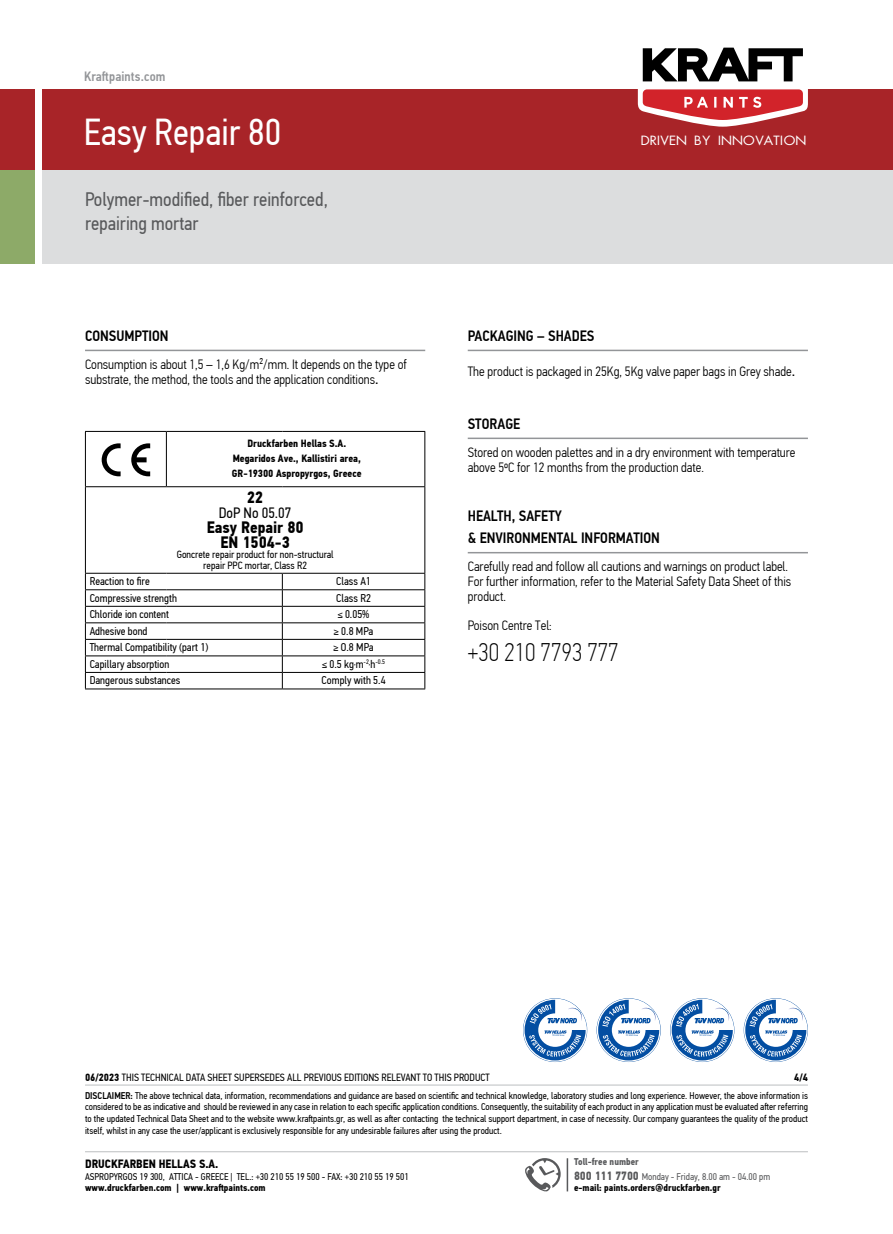
<style>
.page{position:relative;width:893px;height:1234px;background:#fff}
.page>*{position:absolute;margin:0;border:0;box-sizing:border-box;transform-origin:0 0}
.t1{font:37.5px "PF Din Text Cond Pro";color:#fff}
.t2{font:100 25.5px "PF Din Text Cond Pro";color:#000}
.t3{font:19.5px/23.4px "PF Din Text Cond Pro";color:#58595b}
.Body_Text{font:700 16.5px "PF Din Text Cond Pro";color:#000}
.t4{font:500 15px/22.5px "PF Din Text Cond Pro";color:#000}
.Body_Text-2{font:15px "PF Din Text Cond Pro";color:#000}
.t5{font:300 13.5px/15px "PF Din Text Cond Pro";color:#000}
.t6{font:13.5px "UB Future";color:#fff;scale:1.1 1}
.t7{font:500 13.5px "PF Din Text Cond Pro";letter-spacing:.01em;color:#939598}
.t8{font:700 12px "PF Din Text Cond Pro";color:#000}
.Body_Text-3{font:11.25px "PF Din Text Cond Pro";color:#000}
.Body_Text-4{font:10.5px "PF Din Text Cond Pro";color:#000}
.t9{font:700 10.5px/15px "PF Din Text Cond Pro";color:#000;text-align:center}
.t10{font:9.75px/11.7px "PF Din Text Cond Pro";color:#000}
.t11{font:700 9.75px/11.7px "PF Din Text Cond Pro";color:#000}
.t12{font:700 9.75px "PF Din Text Cond Pro";color:#58595b}
.s1{font-weight:400;font-size:15.75px}
.s2{font-weight:700}
.s3{font-weight:500}
.s4{font-size:12px;color:#58595b}
.s5{font-weight:400;color:#58595b}
</style>
<div class="page">
<div style="left:43px;top:89px;width:850px;height:81px;background:#a82428"></div>
<div style="left:0;top:89px;width:34px;height:81px;background:#a82428"></div>
<svg style="left:638px;top:47px;width:170px;height:80px"></svg>
<div style="left:43px;top:170px;width:850px;height:94px;background:#dcddde"></div>
<hr style="left:85px;top:349px;width:340px;height:2px;background:#939598">
<hr style="left:468px;top:349px;width:340px;height:2px;background:#939598">
<hr style="left:468px;top:437px;width:340px;height:2px;background:#939598">
<hr style="left:468px;top:552px;width:340px;height:1px;background:#939598">
<hr style="left:85px;top:1151px;width:723px;height:1px;background:#bcbec0">
<svg style="left:525px;top:1158px;width:36px;height:34px"></svg>
<hr style="left:567px;top:1157px;width:1px;height:34px;background:#58595b">
<hr style="left:85px;top:1084px;width:723px;height:1px;background:#bcbec0">
<svg style="left:525px;top:999px;width:61px;height:61px"></svg>
<svg style="left:598px;top:999px;width:61px;height:61px"></svg>
<svg style="left:672px;top:999px;width:61px;height:61px"></svg>
<svg style="left:745px;top:999px;width:61px;height:61px"></svg>
<hr style="left:85px;top:431px;width:81px;height:1px;background:#000">
<hr style="left:85px;top:431px;width:1px;height:55px;background:#000">
<hr style="left:166px;top:431px;width:116px;height:1px;background:#000">
<hr style="left:166px;top:431px;width:1px;height:55px;background:#000">
<hr style="left:282px;top:431px;width:143px;height:1px;background:#000">
<hr style="left:424px;top:431px;width:1px;height:55px;background:#000">
<hr style="left:85px;top:486px;width:81px;height:1px;background:#000">
<hr style="left:85px;top:487px;width:1px;height:85px;background:#000">
<hr style="left:166px;top:486px;width:116px;height:1px;background:#000">
<hr style="left:282px;top:486px;width:143px;height:1px;background:#000">
<hr style="left:424px;top:487px;width:1px;height:85px;background:#000">
<hr style="left:85px;top:572px;width:81px;height:1px;background:#000">
<hr style="left:166px;top:572px;width:116px;height:1px;background:#000">
<hr style="left:282px;top:572px;width:143px;height:1px;background:#000">
<hr style="left:85px;top:589px;width:81px;height:1px;background:#000">
<hr style="left:166px;top:589px;width:116px;height:1px;background:#000">
<hr style="left:282px;top:589px;width:143px;height:1px;background:#000">
<hr style="left:85px;top:605px;width:81px;height:1px;background:#000">
<hr style="left:166px;top:605px;width:116px;height:1px;background:#000">
<hr style="left:282px;top:605px;width:143px;height:1px;background:#000">
<hr style="left:85px;top:622px;width:81px;height:1px;background:#000">
<hr style="left:166px;top:622px;width:116px;height:1px;background:#000">
<hr style="left:282px;top:622px;width:143px;height:1px;background:#000">
<hr style="left:85px;top:639px;width:81px;height:1px;background:#000">
<hr style="left:166px;top:639px;width:116px;height:1px;background:#000">
<hr style="left:282px;top:639px;width:143px;height:1px;background:#000">
<hr style="left:85px;top:655px;width:81px;height:1px;background:#000">
<hr style="left:166px;top:655px;width:116px;height:1px;background:#000">
<hr style="left:282px;top:655px;width:143px;height:1px;background:#000">
<hr style="left:85px;top:672px;width:81px;height:1px;background:#000">
<svg style="left:85px;top:573px;width:1px;height:115px"></svg>
<hr style="left:166px;top:672px;width:116px;height:1px;background:#000">
<hr style="left:282px;top:672px;width:143px;height:1px;background:#000">
<svg style="left:282px;top:573px;width:1px;height:115px"></svg>
<svg style="left:424px;top:573px;width:1px;height:115px"></svg>
<hr style="left:85px;top:688px;width:81px;height:1px;background:#000">
<hr style="left:166px;top:688px;width:116px;height:1px;background:#000">
<hr style="left:282px;top:688px;width:143px;height:1px;background:#000">
<svg style="left:102px;top:443px;width:19px;height:33px"></svg>
<svg style="left:131px;top:443px;width:19px;height:33px"></svg>
<div style="left:0;top:170px;width:34px;height:94px;background:#8daa68"></div>
<p class="t7" style="left:84px;top:69px;width:83px">Kraftpaints.com</p>
<p class="t1" style="left:84px;top:109px;width:199px">Easy Repair 80</p>
<p class="t3" style="left:85px;top:188px;width:244px">Polymer-modified, fiber reinforced, repairing mortar</p>
<p class="t4" style="left:85px;top:325px;width:85px">CONSUMPTION</p>
<p class="t5" style="left:85px;top:357px;width:323px">Consumption is about 1,5 – 1,6 Kg/m²/mm. It depends on the type of substrate, the method, the tools and the application conditions<span class="s1">.</span></p>
<p class="t9" style="left:233px;top:436px;width:130px">Druckfarben Hellas S.A.<br>Megaridos Ave., Kallistiri area,</p>
<p class="t9" style="left:232px;top:466px;width:131px">GR-19300 Aspropyrgos, Greece</p>
<p class="Body_Text" style="left:247px;top:486px;width:18px">22</p>
<p class="Body_Text-2" style="left:219px;top:503px;width:74px">DoP No 05.07</p>
<p class="Body_Text" style="left:207px;top:516px;width:98px">Easy Repair 80</p>
<p class="Body_Text" style="left:221px;top:531px;width:71px">EN 1504-3</p>
<p class="Body_Text-4" style="left:177px;top:548px;width:158px">Goncrete repair product for non-structural</p>
<p class="Body_Text-4" style="left:203px;top:558px;width:105px">repair PPC mortar, Class R2</p>
<p class="Body_Text-3" style="left:90px;top:574px;width:62px">Reaction to fire</p>
<p class="Body_Text-3" style="left:336px;top:574px;width:36px">Class A1</p>
<p class="Body_Text-3" style="left:90px;top:591px;width:89px">Compressive strength</p>
<p class="Body_Text-3" style="left:336px;top:591px;width:36px">Class R2</p>
<p class="Body_Text-3" style="left:90px;top:607px;width:81px">Chloride ion content</p>
<p class="Body_Text-3" style="left:338px;top:607px;width:33px">≤ 0.05%</p>
<p class="Body_Text-3" style="left:90px;top:624px;width:59px">Adhesive bond</p>
<p class="Body_Text-3" style="left:334px;top:624px;width:41px">≥ 0.8 MPa</p>
<p class="Body_Text-3" style="left:90px;top:640px;width:120px">Thermal Compatibility (part 1)</p>
<p class="Body_Text-3" style="left:334px;top:640px;width:41px">≥ Ο.8 MPa</p>
<p class="Body_Text-3" style="left:90px;top:657px;width:81px">Capillary absorption</p>
<p class="Body_Text-3" style="left:322px;top:657px;width:64px">≤ 0.5 kg,m<sup>-2</sup>,h<sup>-0.5</sup></p>
<p class="Body_Text-3" style="left:90px;top:673px;width:92px">Dangerous substances</p>
<p class="Body_Text-3" style="left:322px;top:673px;width:66px">Comply with 5.4</p>
<p class="t6" style="left:640px;top:133px;width:152px">DRIVEN BY INNOVATION</p>
<p class="t4" style="left:468px;top:325px;width:128px">PACKAGING – SHADES</p>
<p class="t5" style="left:468px;top:364px;width:329px">The product is packaged in 25Kg, 5Kg valve paper bags in Grey shade<span class="s1">.</span></p>
<p class="t4" style="left:468px;top:412px;width:54px">STORAGE</p>
<p class="t5" style="left:468px;top:444px;width:329px">Stored on wooden palettes and in a dry environment with temperature above 5ºC for 12 months from the production date.</p>
<p class="t4" style="left:468px;top:504px;width:194px">HEALTH, SAFETY<br>&amp; ENVIRONMENTAL INFORMATION</p>
<p class="t5" style="left:468px;top:559px;width:325px">Carefully read and follow all cautions and warnings on product label.<br>For further information, refer to the Material Safety Data Sheet of this product.</p>
<p class="t5" style="left:468px;top:618px;width:85px">Poison Centre Tel:</p>
<p class="t2" style="left:468px;top:637px;width:152px">+30 210 7793 777</p>
<p class="Body_Text-4" style="left:85px;top:1070px;width:406px"><span class="s2">06/2023</span> ΤHIS TECHNICAL DATA SHEET SUPERSEDES ALL PREVIOUS EDITIONS RELEVANT TO THIS PRODUCT</p>
<p class="t9" style="left:794px;top:1069px;width:15px">4/4</p>
<p class="t10" style="left:85px;top:1089px;width:724px;text-align:justify"><span class="s3">DISCLAIMER:</span> The above technical data, information, recommendations and guidance are based on scientific and technical knowledge, laboratory studies and long experience. However, the above information is considered to be as indicative and should be reviewed in any case in relation to each specific application conditions. Consequently, the suitability of each product in any application must be evaluated after referring to the updated Technical Data Sheet and to the website www.kraftpaints.gr, as well as after contacting the technical support department, in case of necessity. Our company guarantees the quality of the product itself, whilst in any case the user/applicant is exclusively responsible for any undesirable failures after using the product.</p>
<p class="t8" style="left:85px;top:1156px;width:135px">DRUCKFARBEN HELLAS S.A.</p>
<p class="t10" style="left:85px;top:1170px;width:325px">ASPROPYRGOS 19 300, ATTICA - GREECE | TEL.: +30 210 55 19 500 - FAX: +30 210 55 19 501 <span class="s2">www.druckfarben.com | www.kraftpaints.com</span></p>
<p class="t12" style="left:574px;top:1155px;width:66px">Toll-free number</p>
<p class="t11" style="left:574px;top:1170px;width:198px"><span class="s4">800 111 7700</span> <span class="s5">Monday - Friday, 8.00 am - 04.00 pm </span>e-mail: paints.orders@druckfarben.gr</p>
</div>
